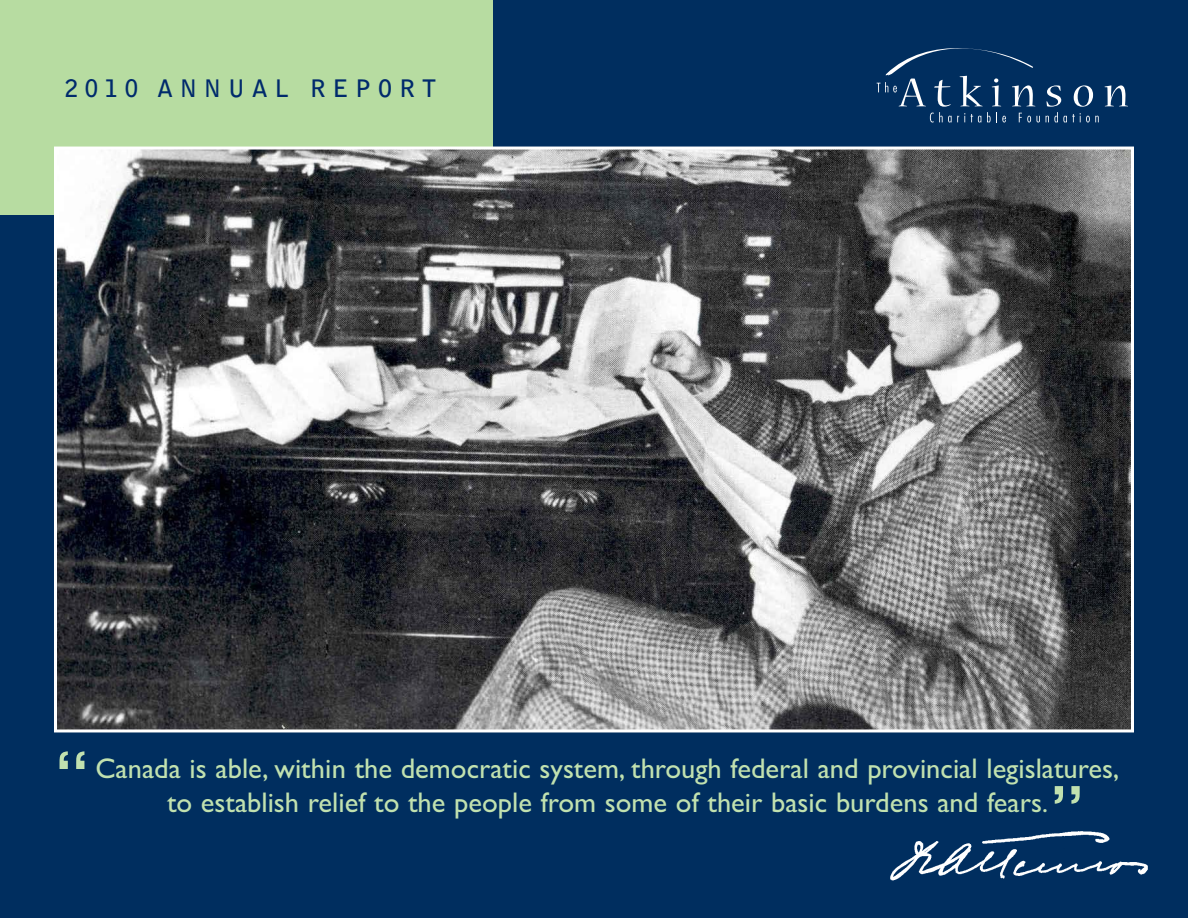
<style>
.page{position:relative;width:1188px;height:918px;background:#002e5f}
.page>*{position:absolute;margin:0;border:0;box-sizing:border-box;transform-origin:0 0}
.t1{font:69px "Rockwell";color:#c1e1af}
.t2{font:28.5px/34.2px "Gill Sans";color:#c1e1af;text-align:center}
.t3{font:700 24px "Bell Gothic Std";letter-spacing:.28em;color:#002a6c}
.s1{font-size:27px}
</style>
<div class="page">
<svg style="left:1105px;top:85px;width:23px;height:21px"></svg>
<svg style="left:1046px;top:85px;width:53px;height:37px;background:#2b5179"></svg>
<svg style="left:877px;top:48px;width:163px;height:75px;background:#17416d"></svg>
<div style="left:0;top:0;width:493px;height:215px;background:#b7dca1"></div>
<img style="left:58px;top:151px;width:1072px;height:577px">
<div style="left:54px;top:147px;width:1080px;height:585px;border:3px solid #fff"></div>
<p class="t3" style="left:65px;top:79px;width:373px">2010 ANNUAL REPORT</p>
<h1 class="t1" style="left:54px;top:734px;width:37px">“</h1>
<p class="t2" style="left:95px;top:751px;width:1025px">Canada is able, within the democratic system, through federal and provincial legislatures, to establish relief to the people from some of their basic burdens and fears<span class="s1">.</span></p>
<h1 class="t1" style="left:1049px;top:769px;width:37px">”</h1>
</div>
